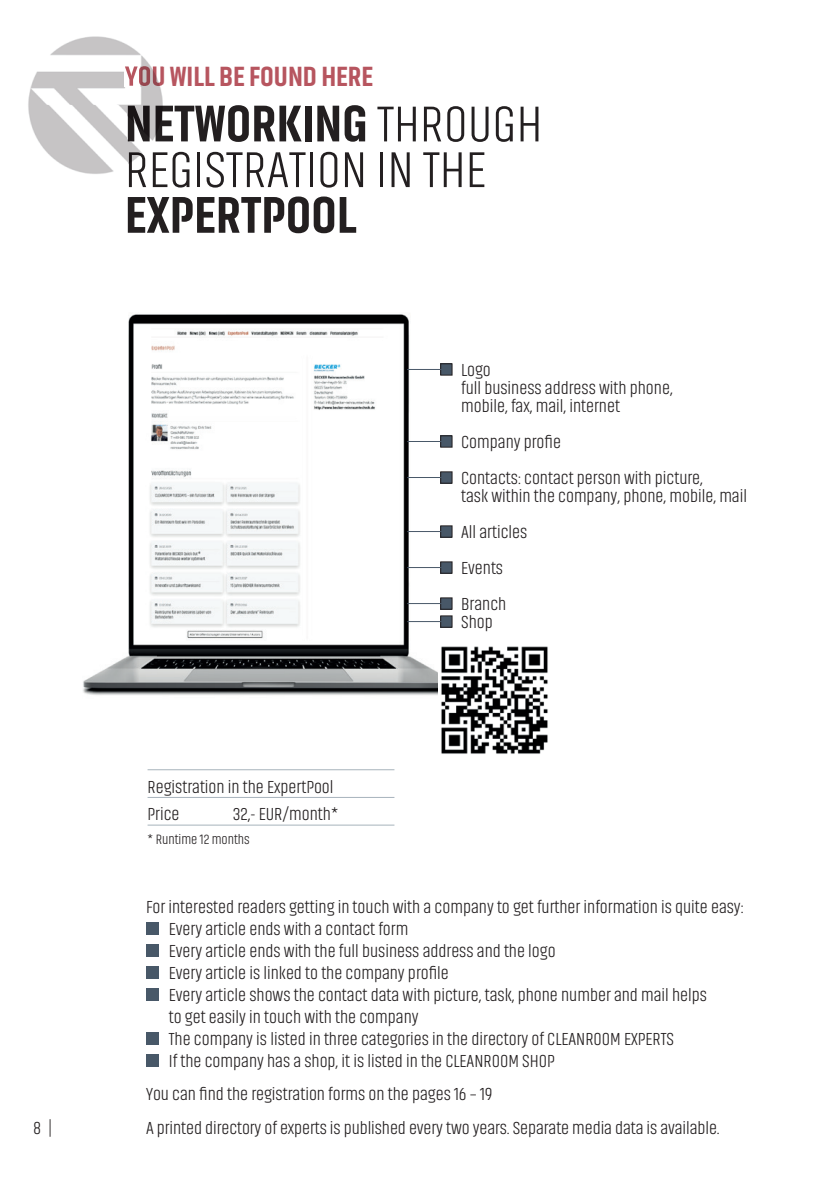
<style>
.page{position:relative;width:840px;height:1191px;background:#fff}
.page>*{position:absolute;margin:0;border:0;box-sizing:border-box;transform-origin:0 0}
.t1{font:300 52px/45.6px "Akhand";color:#231f20}
.t2{font:800 52px "Akhand";color:#231f20}
.t3{font:800 28px "Akhand";color:#b7555f}
.t4{font:300 18px/22px "Akhand";color:#231f20}
.t5{font:300 14px "Akhand";color:#231f20}
.s1{font-weight:800}
</style>
<div class="page">
<img style="left:83px;top:314px;width:370px;height:381px">
<hr style="left:147px;top:769px;width:247px;height:1px;background:#a7b3bc">
<hr style="left:147px;top:797px;width:247px;height:1px;background:#a7b3bc">
<hr style="left:147px;top:824px;width:247px;height:1px;background:#a7b3bc">
<div style="left:440px;top:364px;width:12px;height:11px;background:#485868"></div>
<div style="left:440px;top:363px;width:12px;height:13px;border:1px solid #231f20"></div>
<hr style="left:407px;top:369px;width:38px;height:1px;background:#485868">
<div style="left:440px;top:436px;width:12px;height:11px;background:#485868"></div>
<div style="left:440px;top:435px;width:12px;height:13px;border:1px solid #231f20"></div>
<hr style="left:407px;top:441px;width:38px;height:1px;background:#485868">
<div style="left:440px;top:472px;width:12px;height:11px;background:#485868"></div>
<div style="left:440px;top:471px;width:12px;height:13px;border:1px solid #231f20"></div>
<hr style="left:407px;top:477px;width:38px;height:1px;background:#485868">
<div style="left:440px;top:526px;width:12px;height:11px;background:#485868"></div>
<div style="left:440px;top:525px;width:12px;height:13px;border:1px solid #231f20"></div>
<hr style="left:407px;top:531px;width:38px;height:1px;background:#485868">
<div style="left:440px;top:562px;width:12px;height:11px;background:#485868"></div>
<div style="left:440px;top:561px;width:12px;height:13px;border:1px solid #231f20"></div>
<hr style="left:407px;top:567px;width:38px;height:1px;background:#485868">
<div style="left:440px;top:598px;width:12px;height:11px;background:#485868"></div>
<div style="left:440px;top:597px;width:12px;height:13px;border:1px solid #231f20"></div>
<hr style="left:407px;top:603px;width:38px;height:1px;background:#485868">
<div style="left:440px;top:616px;width:12px;height:11px;background:#485868"></div>
<div style="left:440px;top:615px;width:12px;height:13px;border:1px solid #231f20"></div>
<hr style="left:407px;top:621px;width:38px;height:1px;background:#485868">
<div style="left:146px;top:922px;width:12px;height:13px;background:#485868"></div>
<div style="left:146px;top:944px;width:12px;height:13px;background:#485868"></div>
<div style="left:146px;top:966px;width:12px;height:13px;background:#485868"></div>
<div style="left:146px;top:988px;width:12px;height:13px;background:#485868"></div>
<div style="left:146px;top:1032px;width:12px;height:13px;background:#485868"></div>
<div style="left:146px;top:1054px;width:12px;height:13px;background:#485868"></div>
<img style="left:28px;top:36px;width:135px;height:139px">
<img style="left:125px;top:66px;width:38px;height:20px">
<img style="left:128px;top:105px;width:35px;height:37px">
<img style="left:129px;top:152px;width:34px;height:23px">
<img style="left:438px;top:643px;width:110px;height:111px">
<p class="t4" style="left:33px;top:1116px;width:21px">8 |</p>
<h2 class="t3" style="left:125px;top:61px;width:250px">YOU WILL BE FOUND HERE</h2>
<h1 class="t1" style="left:125px;top:101px;width:419px"><span class="s1">NETWORKING</span> THROUGH<br>REGISTRATION IN THE</h1>
<h1 class="t2" style="left:125px;top:187px;width:233px">EXPERTPOOL</h1>
<p class="t4" style="left:147px;top:773px;width:187px;line-height:27.6px">Registration in the ExpertPool<br>Price</p>
<p class="t4" style="left:232px;top:803px;width:107px">32,- EUR/month*</p>
<p class="t5" style="left:147px;top:832px;width:104px">* Runtime 12 months</p>
<p class="t4" style="left:461px;top:361px;width:213px;line-height:18px">Logo<br>full business address with phone, mobile, fax, mail, internet</p>
<p class="t4" style="left:461px;top:424px;width:243px;line-height:36px">Company profie<br>Contacts: contact person with picture,</p>
<p class="t4" style="left:461px;top:478px;width:287px;line-height:36px">task within the company, phone, mobile, mail<br>All articles<br>Events<br>Branch</p>
<p class="t4" style="left:461px;top:611px;width:33px">Shop</p>
<p class="t4" style="left:169px;top:896px;width:576px;text-indent:-23px">For interested readers getting in touch with a company to get further information is quite easy:<br>Every article ends with a contact form<br>Every article ends with the full business address and the logo<br>Every article is linked to the company profile<br>Every article shows the contact data with picture, task, phone number and mail helps<br>to get easily in touch with the company<br>The company is listed in three categories in the directory of CLEANROOM EXPERTS<br>If the company has a shop, it is listed in the CLEANROOM SHOP</p>
<p class="t4" style="left:146px;top:1077px;width:574px;line-height:33.4px">You can find the registration forms on the pages 16 – 19<br>A printed directory of experts is published every two years. Separate media data is available.</p>
</div>
